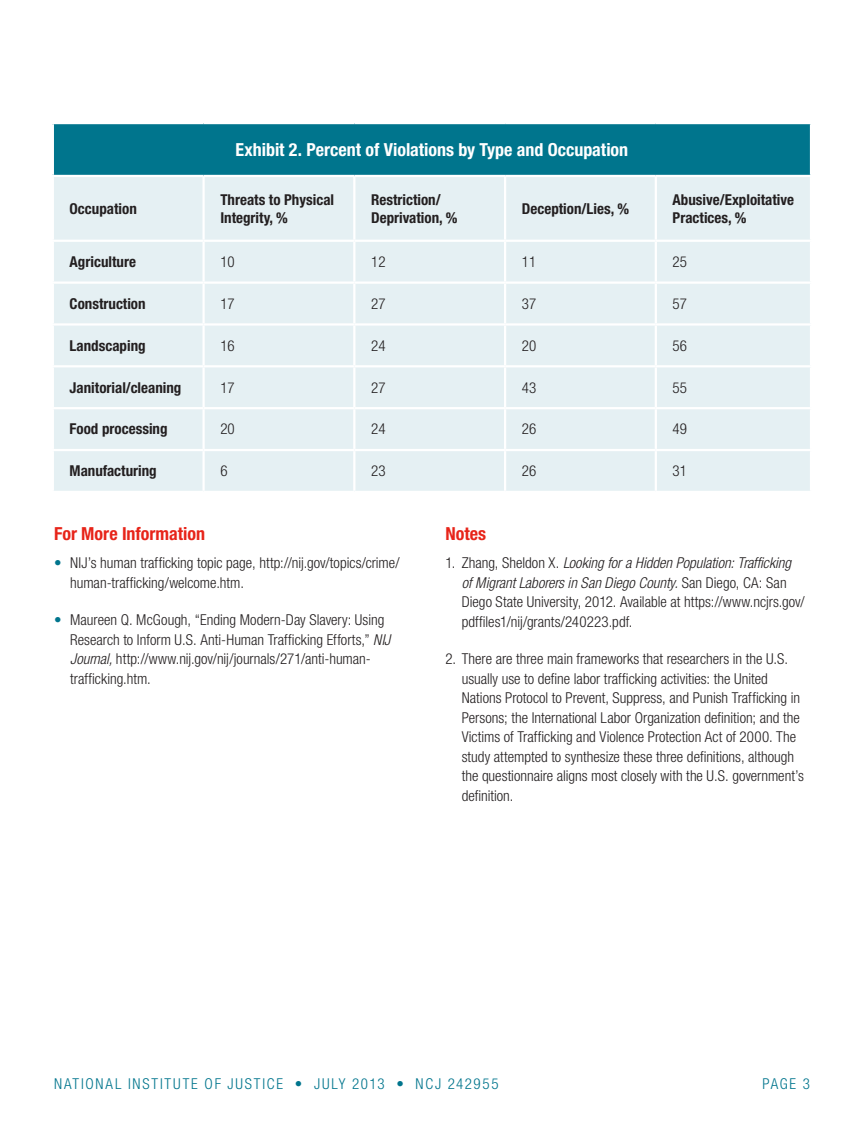
<style>
.page{position:relative;width:864px;height:1134px;background:#fff}
.page>*{position:absolute;margin:0;border:0;box-sizing:border-box;transform-origin:0 0}
.t1{font:700 condensed 18px "Helvetica Neue LT Std";color:#fff}
.t2{font:700 condensed 18px "Helvetica Neue LT Std";color:#e72419}
.Bullets{font:300 condensed 15px/19.5px "Helvetica Neue LT Std";color:#231f20}
.Table_Header{font:700 condensed 15px/18px "Helvetica Neue LT Std";color:#231f20}
.Table_Body_text{font:700 condensed 15px "Helvetica Neue LT Std";color:#231f20}
.t3{font:300 condensed 15px "Helvetica Neue LT Std";letter-spacing:.12em;color:#00758d}
.Table_Body_text-2{font:300 condensed 15px "Helvetica Neue LT Std";color:#231f20}
.s1{color:#00758d}
.s2{font-style:italic}
</style>
<div class="page">
<div style="left:53px;top:123px;width:758px;height:53px;background:#00758d"></div>
<div style="left:54px;top:177px;width:756px;height:314px;background:#e5f0f3"></div>
<hr style="left:52px;top:122px;width:152px;height:2px;background:#fff">
<hr style="left:52px;top:124px;width:2px;height:51px;background:#fff">
<hr style="left:204px;top:122px;width:150px;height:2px;background:#fff">
<hr style="left:354px;top:122px;width:151px;height:2px;background:#fff">
<hr style="left:505px;top:122px;width:151px;height:2px;background:#fff">
<hr style="left:656px;top:122px;width:156px;height:2px;background:#fff">
<hr style="left:810px;top:124px;width:2px;height:51px;background:#fff">
<hr style="left:52px;top:175px;width:152px;height:2px;background:#fff">
<hr style="left:204px;top:175px;width:150px;height:2px;background:#fff">
<hr style="left:202px;top:177px;width:3px;height:63px;background:#fff">
<hr style="left:354px;top:175px;width:151px;height:2px;background:#fff">
<hr style="left:353px;top:177px;width:2px;height:63px;background:#fff">
<hr style="left:505px;top:175px;width:151px;height:2px;background:#fff">
<hr style="left:504px;top:177px;width:2px;height:63px;background:#fff">
<hr style="left:656px;top:175px;width:156px;height:2px;background:#fff">
<hr style="left:655px;top:177px;width:2px;height:63px;background:#fff">
<hr style="left:52px;top:240px;width:152px;height:2px;background:#fff">
<hr style="left:204px;top:240px;width:150px;height:2px;background:#fff">
<hr style="left:202px;top:242px;width:3px;height:39px;background:#fff">
<hr style="left:354px;top:240px;width:151px;height:2px;background:#fff">
<hr style="left:353px;top:242px;width:2px;height:39px;background:#fff">
<hr style="left:505px;top:240px;width:151px;height:2px;background:#fff">
<hr style="left:504px;top:242px;width:2px;height:39px;background:#fff">
<hr style="left:656px;top:240px;width:156px;height:2px;background:#fff">
<hr style="left:655px;top:242px;width:2px;height:39px;background:#fff">
<hr style="left:52px;top:281px;width:152px;height:3px;background:#fff">
<hr style="left:204px;top:281px;width:150px;height:3px;background:#fff">
<hr style="left:202px;top:284px;width:3px;height:39px;background:#fff">
<hr style="left:354px;top:281px;width:151px;height:3px;background:#fff">
<hr style="left:353px;top:284px;width:2px;height:39px;background:#fff">
<hr style="left:505px;top:281px;width:151px;height:3px;background:#fff">
<hr style="left:504px;top:284px;width:2px;height:39px;background:#fff">
<hr style="left:656px;top:281px;width:156px;height:3px;background:#fff">
<hr style="left:655px;top:284px;width:2px;height:39px;background:#fff">
<hr style="left:52px;top:323px;width:152px;height:3px;background:#fff">
<hr style="left:204px;top:323px;width:150px;height:3px;background:#fff">
<hr style="left:202px;top:326px;width:3px;height:39px;background:#fff">
<hr style="left:354px;top:323px;width:151px;height:3px;background:#fff">
<hr style="left:353px;top:326px;width:2px;height:39px;background:#fff">
<hr style="left:505px;top:323px;width:151px;height:3px;background:#fff">
<hr style="left:504px;top:326px;width:2px;height:39px;background:#fff">
<hr style="left:656px;top:323px;width:156px;height:3px;background:#fff">
<hr style="left:655px;top:326px;width:2px;height:39px;background:#fff">
<hr style="left:52px;top:365px;width:152px;height:2px;background:#fff">
<hr style="left:204px;top:365px;width:150px;height:2px;background:#fff">
<hr style="left:202px;top:367px;width:3px;height:40px;background:#fff">
<hr style="left:354px;top:365px;width:151px;height:2px;background:#fff">
<hr style="left:353px;top:367px;width:2px;height:40px;background:#fff">
<hr style="left:505px;top:365px;width:151px;height:2px;background:#fff">
<hr style="left:504px;top:367px;width:2px;height:40px;background:#fff">
<hr style="left:656px;top:365px;width:156px;height:2px;background:#fff">
<hr style="left:655px;top:367px;width:2px;height:40px;background:#fff">
<hr style="left:52px;top:407px;width:152px;height:2px;background:#fff">
<hr style="left:204px;top:407px;width:150px;height:2px;background:#fff">
<hr style="left:202px;top:409px;width:3px;height:40px;background:#fff">
<hr style="left:354px;top:407px;width:151px;height:2px;background:#fff">
<hr style="left:353px;top:409px;width:2px;height:40px;background:#fff">
<hr style="left:505px;top:407px;width:151px;height:2px;background:#fff">
<hr style="left:504px;top:409px;width:2px;height:40px;background:#fff">
<hr style="left:656px;top:407px;width:156px;height:2px;background:#fff">
<hr style="left:655px;top:409px;width:2px;height:40px;background:#fff">
<hr style="left:52px;top:449px;width:152px;height:2px;background:#fff">
<hr style="left:204px;top:449px;width:150px;height:2px;background:#fff">
<hr style="left:202px;top:451px;width:3px;height:40px;background:#fff">
<hr style="left:354px;top:449px;width:151px;height:2px;background:#fff">
<hr style="left:353px;top:451px;width:2px;height:40px;background:#fff">
<hr style="left:505px;top:449px;width:151px;height:2px;background:#fff">
<hr style="left:504px;top:451px;width:2px;height:40px;background:#fff">
<hr style="left:656px;top:449px;width:156px;height:2px;background:#fff">
<hr style="left:655px;top:451px;width:2px;height:40px;background:#fff">
<h2 class="t1" style="left:236px;top:139px;width:394px">Exhibit 2. Percent of Violations by Type and Occupation</h2>
<p class="Table_Header" style="left:70px;top:199px;width:69px">Occupation</p>
<p class="Table_Header" style="left:220px;top:190px;width:115px">Threats to Physical<br>Integrity, %</p>
<p class="Table_Header" style="left:371px;top:190px;width:88px">Restriction/<br>Deprivation, %</p>
<p class="Table_Header" style="left:522px;top:199px;width:109px">Deception/Lies, %</p>
<p class="Table_Header" style="left:673px;top:190px;width:123px">Abusive/Exploitative<br>Practices, %</p>
<p class="Table_Body_text" style="left:70px;top:253px;width:68px">Agriculture</p>
<p class="Table_Body_text-2" style="left:220px;top:253px;width:16px">10</p>
<p class="Table_Body_text-2" style="left:371px;top:253px;width:16px">12</p>
<p class="Table_Body_text-2" style="left:522px;top:253px;width:16px">11</p>
<p class="Table_Body_text-2" style="left:673px;top:253px;width:16px">25</p>
<p class="Table_Body_text" style="left:70px;top:294px;width:78px">Construction</p>
<p class="Table_Body_text-2" style="left:220px;top:295px;width:16px">17</p>
<p class="Table_Body_text-2" style="left:371px;top:295px;width:16px">27</p>
<p class="Table_Body_text-2" style="left:522px;top:295px;width:16px">37</p>
<p class="Table_Body_text-2" style="left:673px;top:295px;width:16px">57</p>
<p class="Table_Body_text" style="left:70px;top:336px;width:78px">Landscaping</p>
<p class="Table_Body_text-2" style="left:220px;top:337px;width:16px">16</p>
<p class="Table_Body_text-2" style="left:371px;top:337px;width:16px">24</p>
<p class="Table_Body_text-2" style="left:522px;top:337px;width:16px">20</p>
<p class="Table_Body_text-2" style="left:673px;top:337px;width:16px">56</p>
<p class="Table_Body_text" style="left:70px;top:378px;width:113px">Janitorial/cleaning</p>
<p class="Table_Body_text-2" style="left:220px;top:379px;width:16px">17</p>
<p class="Table_Body_text-2" style="left:371px;top:379px;width:16px">27</p>
<p class="Table_Body_text-2" style="left:522px;top:379px;width:16px">43</p>
<p class="Table_Body_text-2" style="left:673px;top:379px;width:16px">55</p>
<p class="Table_Body_text" style="left:70px;top:420px;width:99px">Food processing</p>
<p class="Table_Body_text-2" style="left:220px;top:421px;width:16px">20</p>
<p class="Table_Body_text-2" style="left:371px;top:421px;width:16px">24</p>
<p class="Table_Body_text-2" style="left:522px;top:421px;width:16px">26</p>
<p class="Table_Body_text-2" style="left:673px;top:421px;width:16px">49</p>
<p class="Table_Body_text" style="left:70px;top:462px;width:89px">Manufacturing</p>
<p class="Table_Body_text-2" style="left:220px;top:462px;width:9px">6</p>
<p class="Table_Body_text-2" style="left:371px;top:462px;width:16px">23</p>
<p class="Table_Body_text-2" style="left:522px;top:462px;width:16px">26</p>
<p class="Table_Body_text-2" style="left:673px;top:462px;width:16px">31</p>
<h2 class="t2" style="left:54px;top:523px;width:153px">For More Information</h2>
<p class="Bullets" style="left:70px;top:553px;width:331px;text-indent:-16px"><span class="s1">•</span> NIJ’s human trafficking topic page, http://nij.gov/topics/crime/ human-trafficking/welcome.htm.</p>
<p class="Bullets" style="left:70px;top:610px;width:322px;text-indent:-16px"><span class="s1">•</span> Maureen Q. McGough, “Ending Modern-Day Slavery: Using Research to Inform U.S. Anti-Human Trafficking Efforts,” <span class="s2">NIJ Journal,</span> http://www.nij.gov/nij/journals/271/anti-human&shy;trafficking.htm.</p>
<h2 class="t2" style="left:446px;top:523px;width:42px">Notes</h2>
<p class="Bullets" style="left:462px;top:553px;width:345px;text-indent:-16px">1. Zhang, Sheldon X. <span class="s2">Looking for a Hidden Population: Trafficking<br>of Migrant Laborers in San Diego County.</span> San Diego, CA: San Diego State University, 2012. Available at https://www.ncjrs.gov/ pdffiles1/nij/grants/240223.pdf.</p>
<p class="Bullets" style="left:462px;top:649px;width:344px;text-indent:-16px">2. There are three main frameworks that researchers in the U.S. usually use to define labor trafficking activities: the United Nations Protocol to Prevent, Suppress, and Punish Trafficking in Persons; the International Labor Organization definition; and the Victims of Trafficking and Violence Protection Act of 2000. The study attempted to synthesize these three definitions, although the questionnaire aligns most closely with the U.S. government’s definition.</p>
<p class="t3" style="left:54px;top:1075px;width:446px">NATIONAL INSTITUTE OF JUSTICE • JULY 2013 • NCJ 242955</p>
<p class="t3" style="left:762px;top:1075px;width:49px">PAGE 3</p>
</div>
